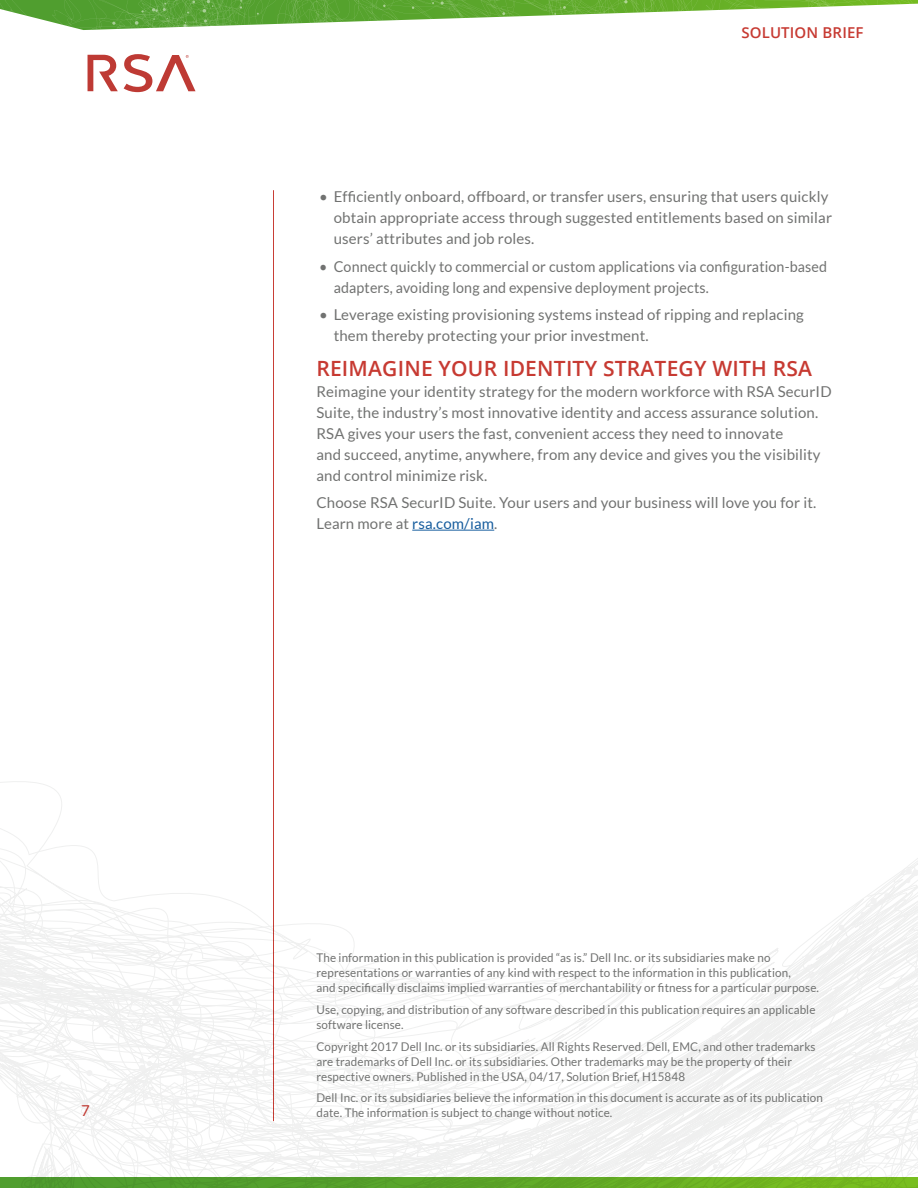
<style>
.page{position:relative;width:918px;height:1188px;background:#fff}
.page>*{position:absolute;margin:0;border:0;box-sizing:border-box;transform-origin:0 0}
.Body_Red_Subhead{font:600 21px "Open Sans";letter-spacing:.01em;color:#c73a32}
.Body_Red_Subhead-2{font:15px/21px "Lato";letter-spacing:.01em;color:#717271}
.Body_Red_Subhead-3{font:15px/21px "Lato";letter-spacing:.01em;color:#717271;scale:.95 1}
.t1{font:600 15px "Open Sans";letter-spacing:.01em;color:#c73a32}
.t2{font:15px "Lato";color:#c73a32}
.Copyright{font:12px/15px "Lato";letter-spacing:.01em;color:#717271}
.s1{color:#175d9e}
</style>
<div class="page">
<svg style="left:0;top:0;width:918px;height:30px"></svg>
<svg style="left:88px;top:54px;width:108px;height:38px"></svg>
<hr style="left:273px;top:190px;width:1px;height:931px;background:#c73a32">
<svg style="left:0;top:781px;width:918px;height:407px"></svg>
<hr style="left:412px;top:530px;width:82px;height:1px;background:#175d9e">
<p class="t2" style="left:81px;top:1103px;width:10px">7</p>
<p class="t1" style="left:741px;top:22px;width:124px">SOLUTION BRIEF</p>
<p class="Body_Red_Subhead-2" style="left:334px;top:186px;width:500px;text-indent:-15px">• Efficiently onboard, offboard, or transfer users, ensuring that users quickly obtain appropriate access through suggested entitlements based on similar users’ attributes and job roles.</p>
<p class="Body_Red_Subhead-3" style="left:334px;top:256px;width:521px;text-indent:-15px">• Connect quickly to commercial or custom applications via configuration-based adapters, avoiding long and expensive deployment projects.</p>
<p class="Body_Red_Subhead-2" style="left:334px;top:304px;width:472px;text-indent:-15px">• Leverage existing provisioning systems instead of ripping and replacing them thereby protecting your prior investment.</p>
<p class="Body_Red_Subhead" style="left:316px;top:354px;width:497px">REIMAGINE YOUR IDENTITY STRATEGY WITH RSA</p>
<p class="Body_Red_Subhead-2" style="left:316px;top:381px;width:517px">Reimagine your identity strategy for the modern workforce with RSA SecurID Suite, the industry’s most innovative identity and access assurance solution.<br>RSA gives your users the fast, convenient access they need to innovate<br>and succeed, anytime, anywhere, from any device and gives you the visibility and control minimize risk.</p>
<p class="Body_Red_Subhead-2" style="left:316px;top:492px;width:501px">Choose RSA SecurID Suite. Your users and your business will love you for it.<br>Learn more at <span class="s1">rsa.com/iam</span>.</p>
<p class="Copyright" style="left:316px;top:950px;width:504px">The information in this publication is provided “as is.” Dell Inc. or its subsidiaries make no representations or warranties of any kind with respect to the information in this publication,<br>and specifically disclaims implied warranties of merchantability or fitness for a particular purpose.</p>
<p class="Copyright" style="left:316px;top:1002px;width:501px">Use, copying, and distribution of any software described in this publication requires an applicable software license.</p>
<p class="Copyright" style="left:316px;top:1039px;width:501px">Copyright 2017 Dell Inc. or its subsidiaries. All Rights Reserved. Dell, EMC, and other trademarks are trademarks of Dell Inc. or its subsidiaries. Other trademarks may be the property of their respective owners. Published in the USA, 04/17, Solution Brief, H15848</p>
<p class="Copyright" style="left:316px;top:1091px;width:508px">Dell Inc. or its subsidiaries believe the information in this document is accurate as of its publication date. The information is subject to change without notice.</p>
</div>
